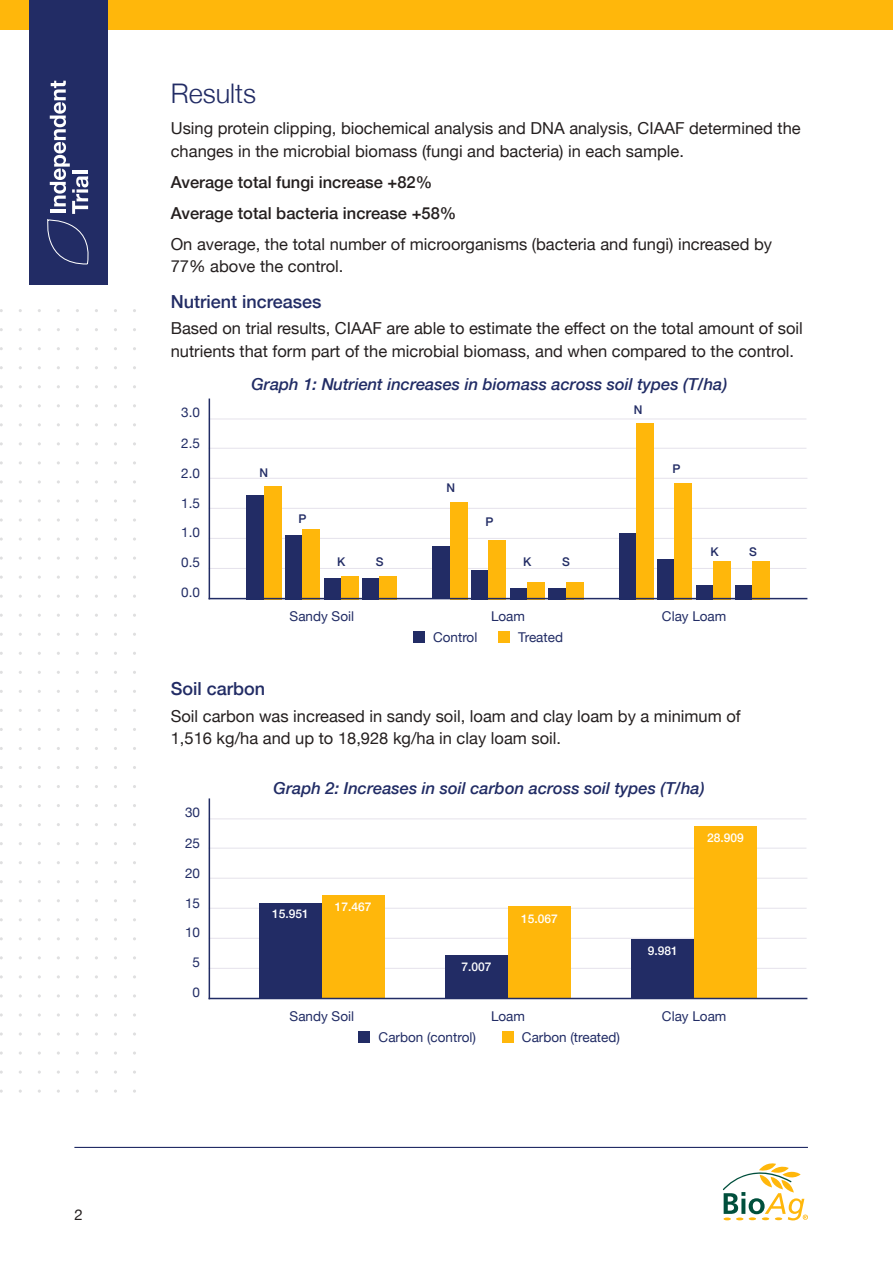
<style>
.page{position:relative;width:893px;height:1263px;background:#fff}
.page>*{position:absolute;margin:0;border:0;box-sizing:border-box;transform-origin:0 0}
.t1{font:300 27px "Helvetica Neue";color:#222c65}
.t2{font:500 18px "Helvetica Neue";color:#222c65}
.t3{font:16.5px/22.5px "Helvetica Neue";color:#241f1f}
.t4{font:italic 500 16.5px "Helvetica Neue";color:#212c65}
.t5{font:500 16.5px/31px "Helvetica Neue";color:#241f1f}
.t6{font:15px "Helvetica Neue";color:#241f1f}
.t7{font:13.5px/29.4px "Helvetica Neue";color:#212c65}
.t8{font:500 12px "Helvetica Neue";color:#fff}
.t9{font:500 12px "Helvetica Neue";color:#222c65}
</style>
<div class="page">
<div style="left:0;top:0;width:893px;height:30px;background:#ffb70b"></div>
<hr style="left:74px;top:1147px;width:734px;height:1px;background:#222c65">
<svg style="left:723px;top:1163px;width:85px;height:57px"></svg>
<div style="left:29px;top:0;width:78px;height:285px;background:#222c65"></div>
<svg style="left:47px;top:81px;width:42px;height:184px"></svg>
<hr style="left:72px;top:171px;width:16px;height:3px;background:#fff">
<hr style="left:209px;top:538px;width:598px;height:1px;background:#e5e2eb">
<hr style="left:209px;top:508px;width:598px;height:1px;background:#e5e2eb">
<hr style="left:210px;top:478px;width:597px;height:1px;background:#e5e2eb">
<hr style="left:209px;top:568px;width:597px;height:1px;background:#e5e2eb">
<hr style="left:209px;top:448px;width:597px;height:1px;background:#e5e2eb">
<hr style="left:209px;top:419px;width:597px;height:1px;background:#e5e2eb">
<hr style="left:209px;top:398px;width:1px;height:201px;background:#212c65">
<div style="left:247px;top:495px;width:17px;height:104px;background:#222c65"></div>
<div style="left:264px;top:486px;width:17px;height:113px;background:#ffb70b"></div>
<div style="left:285px;top:535px;width:18px;height:64px;background:#222c65"></div>
<div style="left:303px;top:529px;width:17px;height:70px;background:#ffb70b"></div>
<div style="left:324px;top:578px;width:17px;height:21px;background:#222c65"></div>
<div style="left:341px;top:576px;width:17px;height:23px;background:#ffb70b"></div>
<div style="left:363px;top:578px;width:17px;height:21px;background:#222c65"></div>
<div style="left:380px;top:576px;width:17px;height:23px;background:#ffb70b"></div>
<div style="left:433px;top:546px;width:17px;height:53px;background:#222c65"></div>
<div style="left:450px;top:502px;width:17px;height:97px;background:#ffb70b"></div>
<div style="left:471px;top:570px;width:18px;height:29px;background:#222c65"></div>
<div style="left:489px;top:540px;width:17px;height:59px;background:#ffb70b"></div>
<div style="left:510px;top:588px;width:17px;height:11px;background:#222c65"></div>
<div style="left:527px;top:582px;width:17px;height:17px;background:#ffb70b"></div>
<div style="left:549px;top:588px;width:17px;height:11px;background:#222c65"></div>
<div style="left:566px;top:582px;width:17px;height:17px;background:#ffb70b"></div>
<div style="left:619px;top:533px;width:17px;height:66px;background:#222c65"></div>
<div style="left:636px;top:423px;width:17px;height:176px;background:#ffb70b"></div>
<div style="left:658px;top:559px;width:17px;height:40px;background:#222c65"></div>
<div style="left:675px;top:483px;width:17px;height:116px;background:#ffb70b"></div>
<div style="left:696px;top:585px;width:17px;height:14px;background:#222c65"></div>
<div style="left:713px;top:561px;width:18px;height:38px;background:#ffb70b"></div>
<div style="left:735px;top:585px;width:17px;height:14px;background:#222c65"></div>
<div style="left:752px;top:561px;width:17px;height:38px;background:#ffb70b"></div>
<hr style="left:209px;top:598px;width:598px;height:1px;background:#212c65">
<div style="left:413px;top:631px;width:12px;height:12px;background:#222c65"></div>
<div style="left:498px;top:631px;width:12px;height:12px;background:#ffb70b"></div>
<hr style="left:209px;top:938px;width:598px;height:1px;background:#e5e2eb">
<hr style="left:209px;top:908px;width:598px;height:1px;background:#e5e2eb">
<hr style="left:210px;top:878px;width:597px;height:1px;background:#e5e2eb">
<hr style="left:209px;top:968px;width:597px;height:1px;background:#e5e2eb">
<hr style="left:209px;top:848px;width:597px;height:1px;background:#e5e2eb">
<hr style="left:209px;top:818px;width:597px;height:1px;background:#e5e2eb">
<hr style="left:209px;top:798px;width:1px;height:201px;background:#212c65">
<div style="left:358px;top:1031px;width:12px;height:12px;background:#222c65"></div>
<div style="left:502px;top:1031px;width:11px;height:12px;background:#ffb70b"></div>
<div style="left:259px;top:903px;width:63px;height:95px;background:#222c65"></div>
<div style="left:445px;top:955px;width:63px;height:43px;background:#222c65"></div>
<div style="left:631px;top:939px;width:63px;height:59px;background:#222c65"></div>
<div style="left:322px;top:895px;width:63px;height:103px;background:#ffb70b"></div>
<div style="left:508px;top:906px;width:63px;height:92px;background:#ffb70b"></div>
<div style="left:694px;top:826px;width:63px;height:172px;background:#ffb70b"></div>
<hr style="left:209px;top:998px;width:598px;height:1px;background:#212c65">
<p class="t6" style="left:74px;top:1204px;width:10px">2</p>
<h1 class="t1" style="left:171px;top:72px;width:87px">Results</h1>
<p class="t3" style="left:171px;top:118px;width:631px">Using protein clipping, biochemical analysis and DNA analysis, CIAAF determined the changes in the microbial biomass (fungi and bacteria) in each sample.</p>
<p class="t5" style="left:171px;top:165px;width:287px">Average total fungi increase +82%<br>Average total bacteria increase +58%</p>
<p class="t3" style="left:171px;top:234px;width:603px">On average, the total number of microorganisms (bacteria and fungi) increased by<br>77% above the control.</p>
<p class="t2" style="left:171px;top:287px;width:152px">Nutrient increases</p>
<p class="t3" style="left:171px;top:318px;width:634px">Based on trial results, CIAAF are able to estimate the effect on the total amount of soil nutrients that form part of the microbial biomass, and when compared to the control.</p>
<p class="t4" style="left:251px;top:370px;width:477px">Graph 1: Nutrient increases in biomass across soil types (T/ha)</p>
<p class="t7" style="left:181px;top:398px;width:20px">3.0</p>
<p class="t7" style="left:181px;top:430px;width:20px">2.5</p>
<p class="t7" style="left:181px;top:459px;width:20px">2.0</p>
<p class="t7" style="left:181px;top:489px;width:20px">1.5<br>1.0</p>
<p class="t7" style="left:181px;top:548px;width:20px">0.5</p>
<p class="t7" style="left:181px;top:578px;width:20px">0.0</p>
<p class="t9" style="left:260px;top:463px;width:10px">N</p>
<p class="t9" style="left:446px;top:478px;width:10px">N</p>
<p class="t9" style="left:299px;top:509px;width:10px">P</p>
<p class="t9" style="left:485px;top:512px;width:10px">P</p>
<p class="t9" style="left:376px;top:552px;width:9px">S</p>
<p class="t9" style="left:562px;top:552px;width:9px">S</p>
<p class="t9" style="left:337px;top:552px;width:10px">K</p>
<p class="t9" style="left:523px;top:552px;width:10px">K</p>
<p class="t9" style="left:634px;top:400px;width:10px">N</p>
<p class="t9" style="left:673px;top:459px;width:10px">P</p>
<p class="t9" style="left:710px;top:542px;width:10px">K</p>
<p class="t7" style="left:290px;top:602px;width:66px">Sandy Soil</p>
<p class="t7" style="left:491px;top:602px;width:36px">Loam</p>
<p class="t7" style="left:662px;top:602px;width:66px">Clay Loam</p>
<p class="t7" style="left:433px;top:623px;width:46px">Control</p>
<p class="t7" style="left:518px;top:623px;width:46px">Treated</p>
<p class="t9" style="left:749px;top:542px;width:9px">S</p>
<p class="t2" style="left:171px;top:674px;width:96px">Soil carbon</p>
<p class="t3" style="left:171px;top:705px;width:572px">Soil carbon was increased in sandy soil, loam and clay loam by a minimum of<br>1,516 kg/ha and up to 18,928 kg/ha in clay loam soil.</p>
<p class="t4" style="left:274px;top:774px;width:432px">Graph 2: Increases in soil carbon across soil types (T/ha)</p>
<p class="t7" style="left:185px;top:798px;width:17px">30</p>
<p class="t7" style="left:185px;top:829px;width:17px">25</p>
<p class="t7" style="left:185px;top:859px;width:17px">20</p>
<p class="t7" style="left:185px;top:889px;width:17px">15<br>10</p>
<p class="t7" style="left:193px;top:948px;width:9px">5</p>
<p class="t7" style="left:193px;top:978px;width:9px">0</p>
<p class="t8" style="left:272px;top:904px;width:38px">15.951</p>
<p class="t8" style="left:335px;top:897px;width:38px">17.467</p>
<p class="t8" style="left:462px;top:957px;width:32px">7.007</p>
<p class="t8" style="left:521px;top:908px;width:38px">15.067</p>
<p class="t8" style="left:707px;top:828px;width:38px">28.909</p>
<p class="t8" style="left:648px;top:941px;width:32px">9.981</p>
<p class="t7" style="left:290px;top:1002px;width:66px">Sandy Soil</p>
<p class="t7" style="left:491px;top:1002px;width:36px">Loam</p>
<p class="t7" style="left:662px;top:1002px;width:66px">Clay Loam</p>
<p class="t7" style="left:379px;top:1023px;width:99px">Carbon (control)</p>
<p class="t7" style="left:522px;top:1023px;width:100px">Carbon (treated)</p>
</div>
